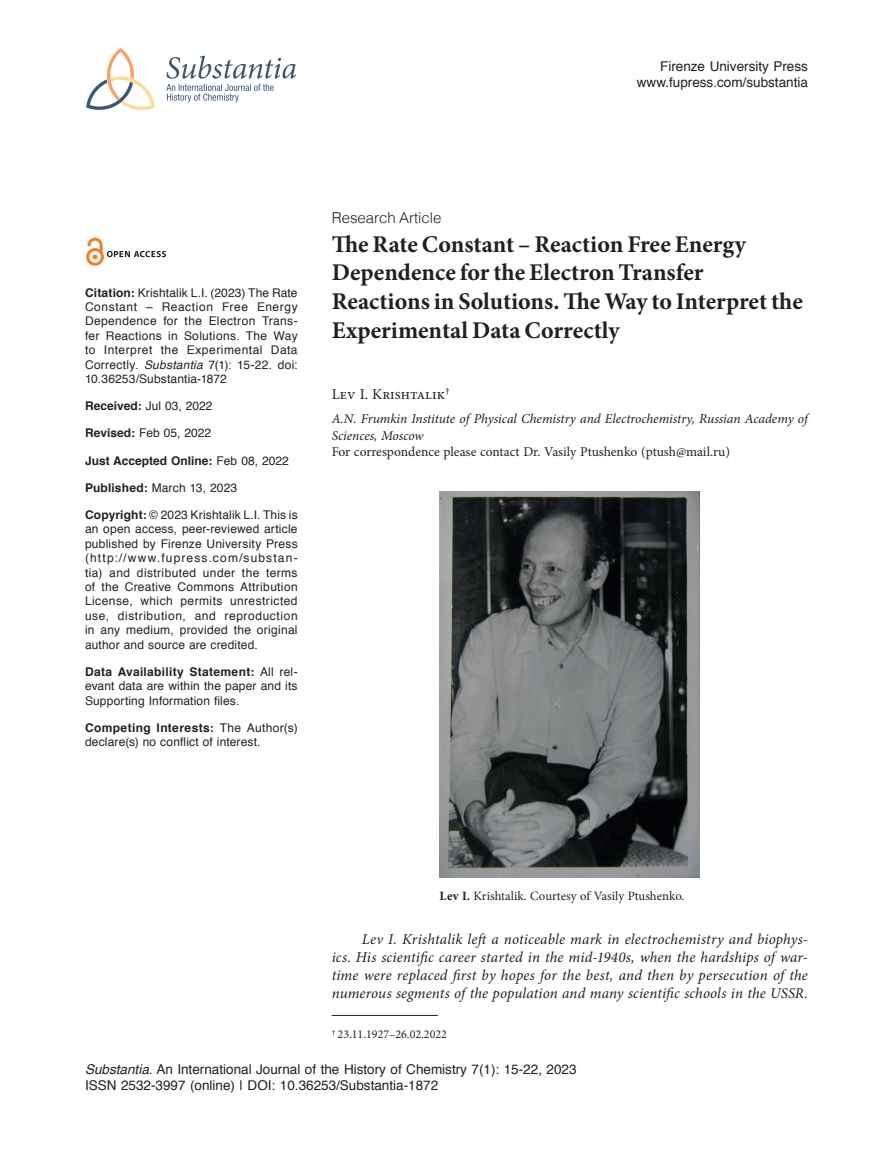
<style>
.page{position:relative;width:893px;height:1149px;background:#fff}
.page>*{position:absolute;margin:0;border:0;box-sizing:border-box;transform-origin:0 0}
.t1{font:700 24px/28.8px "Minion Pro";color:#231f20}
.t2{font:italic 15px/18px "Minion Pro";letter-spacing:.005em;color:#231f20;text-align:justify}
.t3{font:15px "Minion Pro";color:#231f20}
.t4{font:300 15px "Helvetica";color:#231f20}
.t5{font:13.5px/16.2px "Helvetica";color:#231f20;text-align:right}
.t6{font:italic 13.5px/16.2px "Minion Pro";letter-spacing:-.005em;color:#231f20}
.t7{font:13.5px "Minion Pro";letter-spacing:-.005em;color:#231f20}
.t8{font:12.75px "Minion Pro";letter-spacing:-.005em;color:#231f20}
.t9{font:12px/14.4px "Helvetica";letter-spacing:.015em;color:#231f20;text-align:justify}
.t10{font:700 12px "Helvetica";color:#231f20}
.t11{font:12px "Minion Pro";color:#231f20}
.s1{font-weight:700}
.s2{font-style:italic}
.s3{font-weight:400}
</style>
<div class="page">
<svg style="left:86px;top:48px;width:69px;height:62px"></svg>
<svg style="left:166px;top:55px;width:130px;height:47px"></svg>
<svg style="left:86px;top:237px;width:80px;height:29px"></svg>
<hr style="left:332px;top:1014px;width:106px;height:1px;background:#231f20">
<img style="left:440px;top:492px;width:260px;height:385px">
<p class="t5" style="left:637px;top:58px;width:173px">Firenze University Press www.fupress.com/substantia</p>
<p class="t9" style="left:85px;top:285px;width:214px"><span class="s1">Citation:</span> Krishtalik L.I. (2023) The Rate Constant – Reaction Free Energy Dependence for the Electron Trans&shy;fer Reactions in Solutions. The Way to Interpret the Experimental Data Correctly. <span class="s2">Substantia</span> 7(1): 15-22. doi:<br>10.36253/Substantia-1872</p>
<p class="t9" style="left:85px;top:399px;width:129px"><span class="s1">Received:</span> Jul 03, 2022</p>
<p class="t9" style="left:85px;top:426px;width:128px"><span class="s1">Revised:</span> Feb 05, 2022</p>
<p class="t10" style="left:85px;top:450px;width:205px">Just Accepted Online: <span class="s3">Feb 08, 2022</span></p>
<p class="t9" style="left:85px;top:480px;width:154px"><span class="s1">Published:</span> March 13, 2023</p>
<p class="t9" style="left:85px;top:507px;width:214px"><span class="s1">Copyright:</span> © 2023 Krishtalik L.I. This is an open access, peer-reviewed article published by Firenze University Press (http://www.fupress.com/substan&shy;tia) and distributed under the terms of the Creative Commons Attribution License, which permits unrestricted use, distribution, and reproduction in any medium, provided the original author and source are credited.</p>
<p class="t9" style="left:85px;top:664px;width:214px"><span class="s1">Data Availability Statement:</span> All rel&shy;evant data are within the paper and its Supporting Information files.</p>
<p class="t9" style="left:85px;top:720px;width:214px"><span class="s1">Competing Interests:</span> The Author(s) declare(s) no conflict of interest.</p>
<p class="t4" style="left:332px;top:205px;width:111px">Research Article</p>
<h1 class="t1" style="left:332px;top:229px;width:473px">The Rate Constant – Reaction Free Energy Dependence for the Electron Transfer Reactions in Solutions. The Way to Interpret the Experimental Data Correctly</h1>
<p class="t3" style="left:332px;top:383px;width:124px">Lev I. Krishtalik<sup>†</sup><sup>1</sup></p>
<p class="t6" style="left:332px;top:411px;width:478px">A.N. Frumkin Institute of Physical Chemistry and Electrochemistry, Russian Academy of<br>Sciences, Moscow</p>
<p class="t7" style="left:332px;top:442px;width:400px">For correspondence please contact Dr. Vasily Ptushenko (ptush@mail.ru)</p>
<p class="t8" style="left:440px;top:887px;width:246px"><span class="s1">Lev I.</span> Krishtalik. Courtesy of Vasily Ptushenko.</p>
<p class="t2" style="left:332px;top:929px;width:478px;text-indent:26px"><sup>1</sup>Lev I. Krishtalik left a noticeable mark in electrochemistry and biophys&shy;ics. His scientific career started in the mid-1940s, when the hardships of war&shy;time were replaced first by hopes for the best, and then by persecution of the numerous segments of the population and many scientific schools in the USSR.</p>
<p class="t11" style="left:332px;top:1026px;width:117px"><sup>†</sup> 23.11.1927–26.02.2022</p>
<p class="t5" style="left:85px;top:1061px;width:493px"><span class="s2">Substantia</span>. An International Journal of the History of Chemistry 7(1): 15-22, 2023</p>
<p class="t5" style="left:85px;top:1077px;width:355px">ISSN 2532-3997 (online) | DOI: 10.36253/Substantia-1872</p>
</div>
